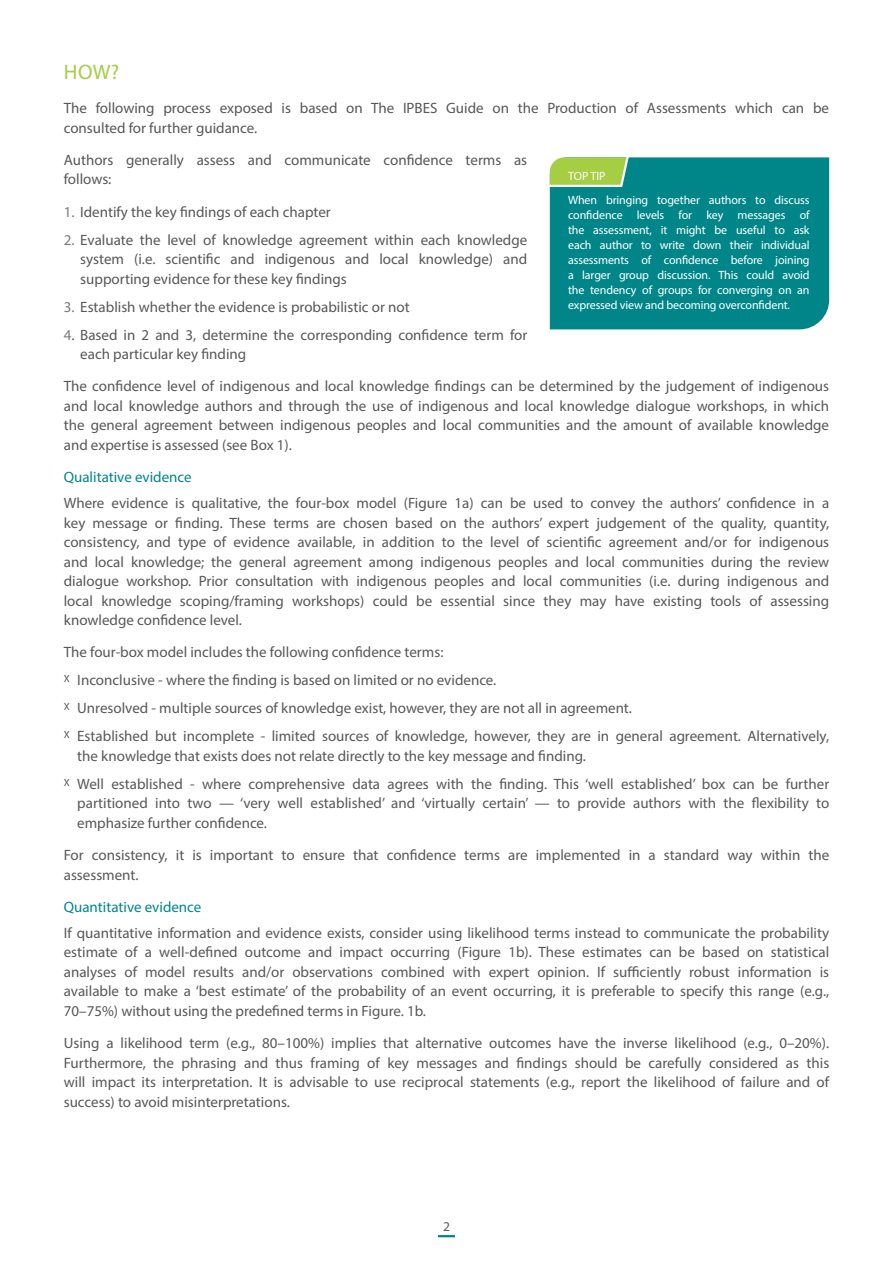
<style>
.page{position:relative;width:893px;height:1263px;background:#fff}
.page>*{position:absolute;margin:0;border:0;box-sizing:border-box;transform-origin:0 0}
.Head_2{font:21px "Myriad Pro";color:#a5ce43}
.Body_copy{font:15px/19.5px "Myriad Pro";color:#57585a;text-align:justify}
.Bullet{font:15px/19.5px "Myriad Pro";color:#57585a;text-align:justify}
.Last_bullet{font:15px/19.5px "Myriad Pro";color:#57585a}
.Head_3_green{font:15px "Myriad Pro";color:#008689}
.t1{font:13.5px "Myriad Pro";color:#57585a}
.Top_Tip_body_copy{font:12px/15px "Myriad Pro";letter-spacing:-.01em;color:#fff;text-align:justify}
.s1{color:#787a7d}
</style>
<div class="page">
<svg style="left:438px;top:1235px;width:17px;height:2px"></svg>
<div style="left:550px;top:157px;width:279px;height:172px;background:#008689"></div>
<svg style="left:549px;top:157px;width:82px;height:31px;background:#9fcc61"></svg>
<p class="Head_2" style="left:64px;top:59px;width:57px">HOW?</p>
<p class="Body_copy" style="left:64px;top:98px;width:767px">The following process exposed is based on The IPBES Guide on the Production of Assessments which can be consulted for further guidance.</p>
<p class="Body_copy" style="left:64px;top:150px;width:465px">Authors generally assess and communicate confidence terms as follows:</p>
<p class="Bullet" style="left:64px;top:202px;width:269px"><span class="s1">1.</span> Identify the key findings of each chapter</p>
<p class="Bullet" style="left:80px;top:230px;width:448px;text-indent:-16px"><span class="s1">2.</span> Evaluate the level of knowledge agreement within each knowledge system (i.e. scientific and indigenous and local knowledge) and supporting evidence for these key findings</p>
<p class="Bullet" style="left:64px;top:297px;width:347px"><span class="s1">3.</span> Establish whether the evidence is probabilistic or not</p>
<p class="Last_bullet" style="left:80px;top:325px;width:448px;text-indent:-16px"><span class="s1">4</span>. Based in 2 and 3, determine the corresponding confidence term for each particular key finding</p>
<p class="Body_copy" style="left:64px;top:376px;width:767px">The confidence level of indigenous and local knowledge findings can be determined by the judgement of indigenous and local knowledge authors and through the use of indigenous and local knowledge dialogue workshops, in which the general agreement between indigenous peoples and local communities and the amount of available knowledge and expertise is assessed (see Box 1).</p>
<p class="Head_3_green" style="left:64px;top:468px;width:129px">Qualitative evidence</p>
<p class="Body_copy" style="left:64px;top:493px;width:767px">Where evidence is qualitative, the four-box model (Figure 1a) can be used to convey the authors’ confidence in a key message or finding. These terms are chosen based on the authors’ expert judgement of the quality, quantity, consistency, and type of evidence available, in addition to the level of scientific agreement and/or for indigenous and local knowledge; the general agreement among indigenous peoples and local communities during the review dialogue workshop. Prior consultation with indigenous peoples and local communities (i.e. during indigenous and local knowledge scoping/framing workshops) could be essential since they may have existing tools of assessing knowledge confidence level.</p>
<p class="Body_copy" style="left:64px;top:642px;width:381px">The four-box model includes the following confidence terms:</p>
<p class="Bullet" style="left:64px;top:670px;width:434px"><sup>X</sup> Inconclusive - where the finding is based on limited or no evidence.</p>
<p class="Bullet" style="left:64px;top:698px;width:570px"><sup>X</sup> Unresolved - multiple sources of knowledge exist, however, they are not all in agreement.</p>
<p class="Bullet" style="left:77px;top:726px;width:753px;text-indent:-14px"><sup>X</sup> Established but incomplete - limited sources of knowledge, however, they are in general agreement. Alternatively, the knowledge that exists does not relate directly to the key message and finding.</p>
<p class="Last_bullet" style="left:77px;top:774px;width:753px;text-align:justify;text-indent:-14px"><sup>X</sup> Well established - where comprehensive data agrees with the finding. This ‘well established’ box can be further partitioned into two — ‘very well established’ and ‘virtually certain’ — to provide authors with the flexibility to emphasize further confidence.</p>
<p class="Body_copy" style="left:64px;top:845px;width:767px">For consistency, it is important to ensure that confidence terms are implemented in a standard way within the assessment.</p>
<p class="Head_3_green" style="left:64px;top:898px;width:139px">Quantitative evidence</p>
<p class="Body_copy" style="left:64px;top:923px;width:767px">If quantitative information and evidence exists, consider using likelihood terms instead to communicate the probability estimate of a well-defined outcome and impact occurring (Figure 1b). These estimates can be based on statistical analyses of model results and/or observations combined with expert opinion. If sufficiently robust information is available to make a ‘best estimate’ of the probability of an event occurring, it is preferable to specify this range (e.g., 70–75%) without using the predefined terms in Figure. 1b.</p>
<p class="Body_copy" style="left:64px;top:1033px;width:767px">Using a likelihood term (e.g., 80–100%) implies that alternative outcomes have the inverse likelihood (e.g., 0–20%).<br>Furthermore, the phrasing and thus framing of key messages and findings should be carefully considered as this will impact its interpretation. It is advisable to use reciprocal statements (e.g., report the likelihood of failure and of success) to avoid misinterpretations.</p>
<p class="Top_Tip_body_copy" style="left:568px;top:168px;width:39px">TOP TIP</p>
<p class="Top_Tip_body_copy" style="left:568px;top:192px;width:243px">When bringing together authors to discuss confidence levels for key messages of the assessment, it might be useful to ask each author to write down their individual assessments of confidence before joining a larger group discussion. This could avoid the tendency of groups for converging on an expressed view and becoming overconfident.</p>
<p class="t1" style="left:443px;top:1218px;width:8px">2</p>
</div>
